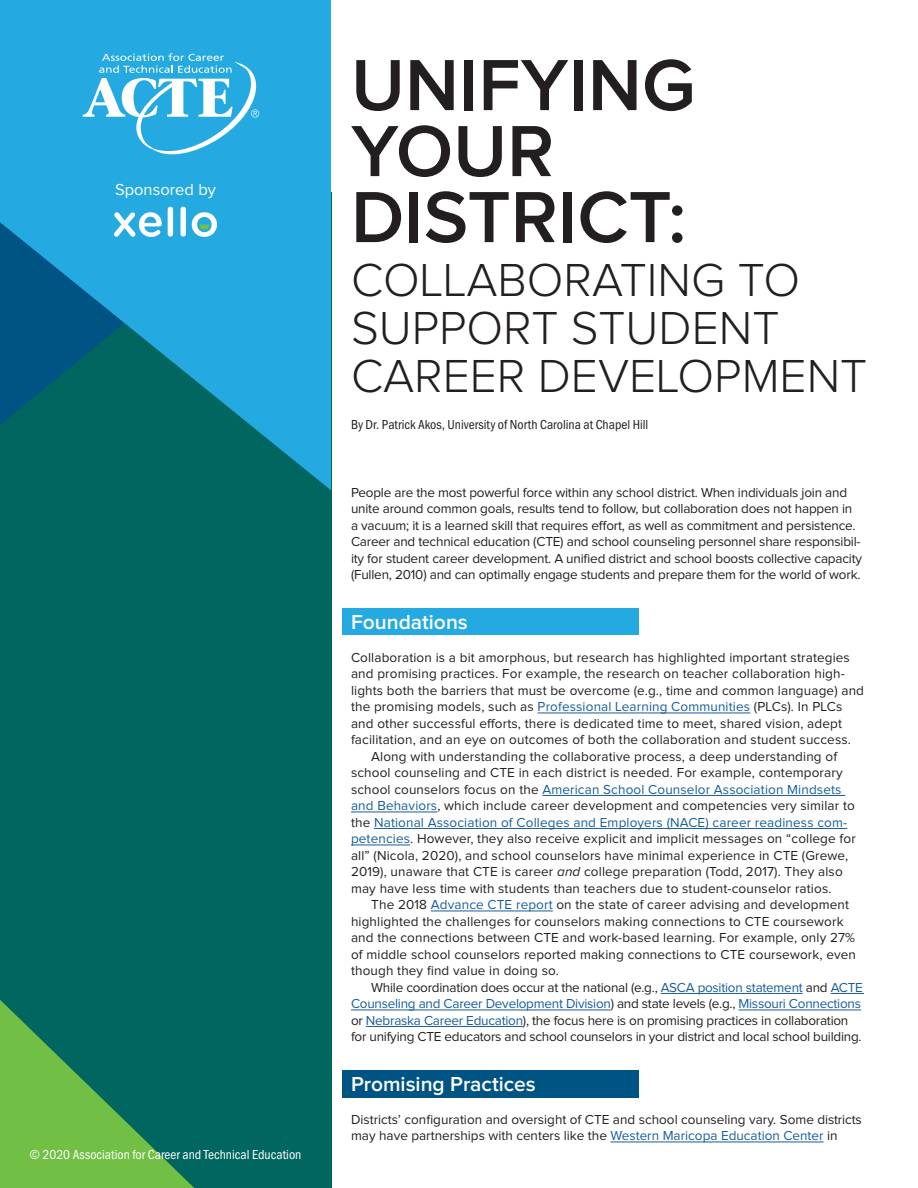
<style>
.page{position:relative;width:918px;height:1188px;background:#fff}
.page>*{position:absolute;margin:0;border:0;box-sizing:border-box;transform-origin:0 0}
.t1{font:600 75px/66px "Proxima Nova";color:#231f20}
.t2{font:300 48px/48px "Proxima Nova";color:#231f20}
.t3{font:600 21px "Proxima Nova";color:#fff}
.t4{font:16.5px "Proxima Nova";color:#fff}
.t5{font:13.5px/16.5px "Proxima Nova";letter-spacing:.01em;color:#231f20}
.t6{font:13.5px/16.5px "Proxima Nova";letter-spacing:-.015em;color:#231f20}
.t7{font:13.5px/16.5px "Proxima Nova";letter-spacing:-.02em;color:#231f20}
.t8{font:13.5px "Franklin Gothic URW Con Boo";color:#231f20}
.t9{font:13.5px "Franklin Gothic URW Con Boo";color:#fff}
.s1{color:#175d9e}
.s2{font-style:italic}
</style>
<div class="page">
<div style="left:342px;top:1071px;width:297px;height:27px;background:#005484"></div>
<div style="left:342px;top:608px;width:297px;height:27px;background:#24aae1"></div>
<div style="left:0;top:192px;width:331px;height:996px;background:#00665f"></div>
<hr style="left:538px;top:713px;width:212px;height:1px;background:#175d9e">
<hr style="left:542px;top:795px;width:303px;height:1px;background:#175d9e">
<hr style="left:351px;top:812px;width:86px;height:1px;background:#175d9e">
<hr style="left:374px;top:828px;width:473px;height:1px;background:#175d9e">
<hr style="left:351px;top:845px;width:59px;height:1px;background:#175d9e">
<hr style="left:431px;top:911px;width:122px;height:1px;background:#175d9e">
<hr style="left:661px;top:993px;width:142px;height:1px;background:#175d9e">
<hr style="left:831px;top:993px;width:33px;height:1px;background:#175d9e">
<hr style="left:351px;top:1010px;width:260px;height:1px;background:#175d9e">
<hr style="left:739px;top:1010px;width:122px;height:1px;background:#175d9e">
<hr style="left:366px;top:1026px;width:157px;height:1px;background:#175d9e">
<hr style="left:610px;top:1142px;width:214px;height:1px;background:#175d9e">
<svg style="left:0;top:1000px;width:194px;height:188px"></svg>
<svg style="left:0;top:0;width:331px;height:490px;fill:#24aae1"></svg>
<svg style="left:181px;top:207px;width:5px;height:30px"></svg>
<svg style="left:168px;top:207px;width:5px;height:30px"></svg>
<svg style="left:0;top:212px;width:162px;height:213px"></svg>
<svg style="left:192px;top:212px;width:25px;height:25px"></svg>
<svg style="left:83px;top:53px;width:181px;height:106px;background:#4fbbe6"></svg>
<p class="t4" style="left:115px;top:180px;width:102px">Sponsored by</p>
<p class="t9" style="left:30px;top:1146px;width:273px">© 2020 Association for Career and Technical Education</p>
<p class="t1" style="left:351px;top:54px;width:346px">UNIFYING<br>YOUR<br>DISTRICT:</p>
<p class="t2" style="left:351px;top:257px;width:518px">COLLABORATING TO<br>SUPPORT STUDENT<br>CAREER DEVELOPMENT</p>
<p class="t8" style="left:351px;top:416px;width:299px">By Dr. Patrick Akos, University of North Carolina at Chapel Hill</p>
<p class="t6" style="left:351px;top:484px;width:513px">People are the most powerful force within any school district. When individuals join and unite around common goals, results tend to follow, but collaboration does not happen in a vacuum; it is a learned skill that requires effort, as well as commitment and persistence.<br>Career and technical education (CTE) and school counseling personnel share responsibil&shy;ity for student career development. A unified district and school boosts collective capacity (Fullen, 2010) and can optimally engage students and prepare them for the world of work.</p>
<p class="t3" style="left:351px;top:610px;width:118px">Foundations</p>
<p class="t5" style="left:351px;top:649px;width:515px">Collaboration is a bit amorphous, but research has highlighted important strategies and promising practices. For example, the research on teacher collaboration high&shy;lights both the barriers that must be overcome (e.g., time and common language) and the promising models, such as <span class="s1">Professional Learning Communities</span> (PLCs). In PLCs and other successful efforts, there is dedicated time to meet, shared vision, adept facilitation, and an eye on outcomes of both the collaboration and student success.</p>
<p class="t5" style="left:351px;top:748px;width:506px;text-indent:20px">Along with understanding the collaborative process, a deep understanding of school counseling and CTE in each district is needed. For example, contemporary school counselors focus on the <span class="s1">American School Counselor Association Mindsets and Behaviors</span>, which include career development and competencies very similar to the <span class="s1">National Association of Colleges and Employers (NACE) career readiness com&shy;petencies</span>. However, they also receive explicit and implicit messages on “college for all” (Nicola, 2020), and school counselors have minimal experience in CTE (Grewe, 2019), unaware that CTE is career <span class="s2">and</span> college preparation (Todd, 2017). They also may have less time with students than teachers due to student-counselor ratios.</p>
<p class="t5" style="left:351px;top:897px;width:507px;text-indent:20px">The 2018 <span class="s1">Advance CTE report</span> on the state of career advising and development highlighted the challenges for counselors making connections to CTE coursework and the connections between CTE and work-based learning. For example, only 27% of middle school counselors reported making connections to CTE coursework, even though they find value in doing so.</p>
<p class="t7" style="left:351px;top:979px;width:513px;text-indent:20px">While coordination does occur at the national (e.g., <span class="s1">ASCA position statement</span> and <span class="s1">ACTE Counseling and Career Development Division</span>) and state levels (e.g., <span class="s1">Missouri Connections </span>or <span class="s1">Nebraska Career Education</span>), the focus here is on promising practices in collaboration for unifying CTE educators and school counselors in your district and local school building.</p>
<p class="t3" style="left:351px;top:1072px;width:186px">Promising Practices</p>
<p class="t5" style="left:351px;top:1111px;width:512px">Districts’ configuration and oversight of CTE and school counseling vary. Some districts may have partnerships with centers like the <span class="s1">Western Maricopa Education Center</span> in</p>
</div>
